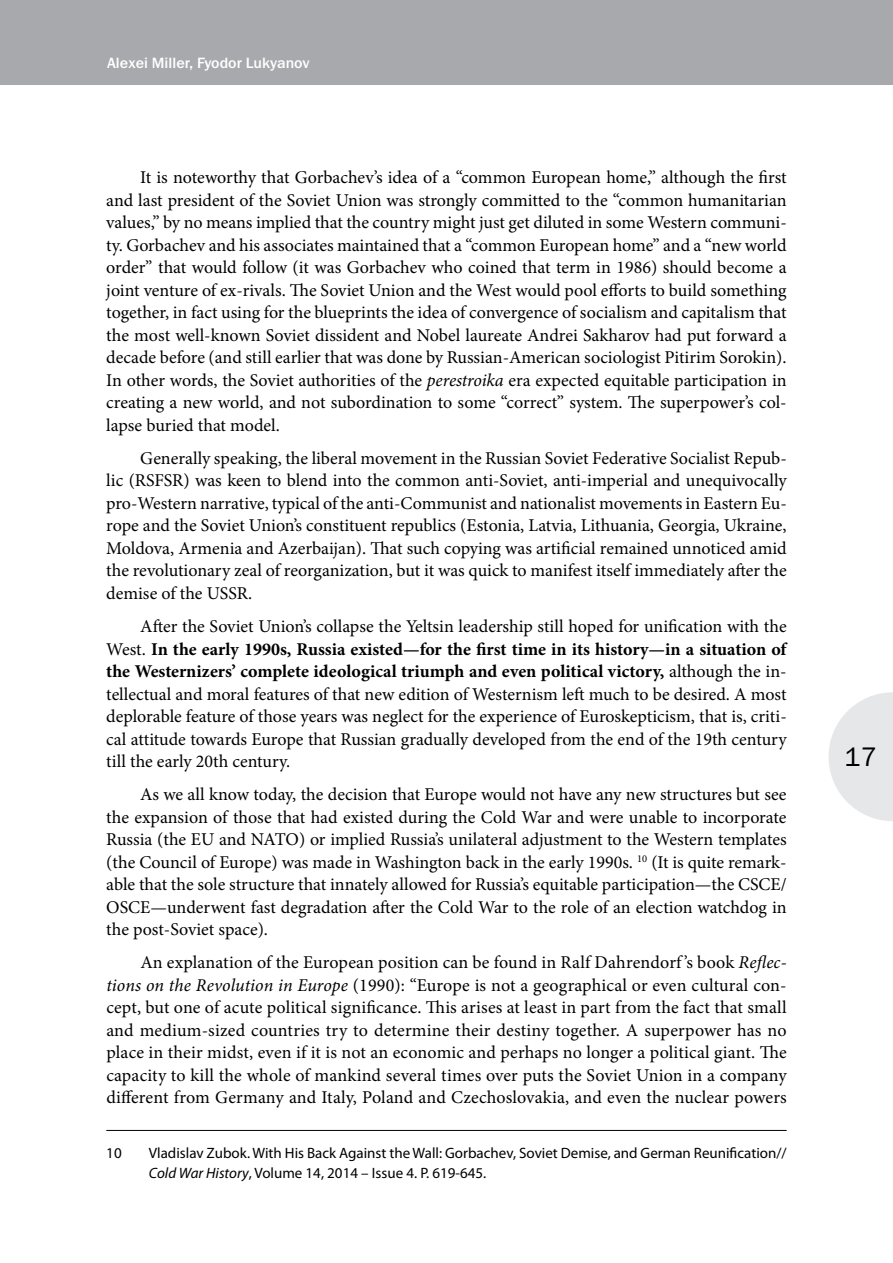
<style>
.page{position:relative;width:893px;height:1263px;background:#fff}
.page>*{position:absolute;margin:0;border:0;box-sizing:border-box;transform-origin:0 0}
.t1{font:27px "Franklin Gothic Book ITC";color:#000}
.t2{font:18px/22.5px "Minion Pro";color:#000;text-align:justify}
.t3{font:15px/19.5px "Myriad Pro";color:#000}
.t4{font:15px "Franklin Gothic Medium ITC";letter-spacing:.005em;color:#fff}
.s1{font-style:italic}
.s2{font-weight:700}
</style>
<div class="page">
<div style="left:0;top:0;width:893px;height:85px;background:#a7a9ac"></div>
<svg style="left:828px;top:692px;width:65px;height:129px"></svg>
<hr style="left:106px;top:1130px;width:681px;height:1px;background:#000">
<p class="t4" style="left:107px;top:54px;width:204px">Alexei Miller, Fyodor Lukyanov</p>
<p class="t2" style="left:106px;top:166px;width:682px;text-indent:34px">It is noteworthy that Gorbachev’s idea of a “common European home,” although the first and last president of the Soviet Union was strongly committed to the “common humanitarian values,” by no means implied that the country might just get diluted in some Western communi&shy;ty. Gorbachev and his associates maintained that a “common European home” and a “new world order” that would follow (it was Gorbachev who coined that term in 1986) should become a joint venture of ex-rivals. The Soviet Union and the West would pool efforts to build something together, in fact using for the blueprints the idea of convergence of socialism and capitalism that the most well-known Soviet dissident and Nobel laureate Andrei Sakharov had put forward a decade before (and still earlier that was done by Russian-American sociologist Pitirim Sorokin).<br>In other words, the Soviet authorities of the <span class="s1">perestroika</span> era expected equitable participation in creating a new world, and not subordination to some “correct” system. The superpower’s col&shy;lapse buried that model.</p>
<p class="t2" style="left:106px;top:447px;width:682px;text-indent:34px">Generally speaking, the liberal movement in the Russian Soviet Federative Socialist Repub&shy;lic (RSFSR) was keen to blend into the common anti-Soviet, anti-imperial and unequivocally pro-Western narrative, typical of the anti-Communist and nationalist movements in Eastern Eu&shy;rope and the Soviet Union’s constituent republics (Estonia, Latvia, Lithuania, Georgia, Ukraine, Moldova, Armenia and Azerbaijan). That such copying was artificial remained unnoticed amid the revolutionary zeal of reorganization, but it was quick to manifest itself immediately after the demise of the USSR.</p>
<p class="t2" style="left:106px;top:615px;width:682px;text-indent:34px">After the Soviet Union’s collapse the Yeltsin leadership still hoped for unification with the West. <span class="s2">In the early 1990s, Russia existed—for the first time in its history—in a situation of the Westernizers’ complete ideological triumph and even political victory,</span> although the in&shy;tellectual and moral features of that new edition of Westernism left much to be desired. A most deplorable feature of those years was neglect for the experience of Euroskepticism, that is, criti&shy;cal attitude towards Europe that Russian gradually developed from the end of the 19th century till the early 20th century.</p>
<p class="t2" style="left:106px;top:783px;width:682px;text-indent:34px">As we all know today, the decision that Europe would not have any new structures but see the expansion of those that had existed during the Cold War and were unable to incorporate Russia (the EU and NATO) or implied Russia’s unilateral adjustment to the Western templates (the Council of Europe) was made in Washington back in the early 1990s. <sup>10</sup> (It is quite remark&shy;able that the sole structure that innately allowed for Russia’s equitable participation—the CSCE/ OSCE—underwent fast degradation after the Cold War to the role of an election watchdog in the post-Soviet space).</p>
<p class="t2" style="left:106px;top:951px;width:682px;text-indent:34px">An explanation of the European position can be found in Ralf Dahrendorf ’s book <span class="s1">Reflec&shy;tions on the Revolution in Europe</span> (1990): “Europe is not a geographical or even cultural con&shy;cept, but one of acute political significance. This arises at least in part from the fact that small and medium-sized countries try to determine their destiny together. A superpower has no place in their midst, even if it is not an economic and perhaps no longer a political giant. The capacity to kill the whole of mankind several times over puts the Soviet Union in a company different from Germany and Italy, Poland and Czechoslovakia, and even the nuclear powers</p>
<p class="t3" style="left:106px;top:1143px;width:17px">10</p>
<p class="t3" style="left:149px;top:1143px;width:639px">Vladislav Zubok. With His Back Against the Wall: Gorbachev, Soviet Demise, and German Reunification//<br><span class="s1">Cold War History</span>, Volume 14, 2014 – Issue 4. P. 619-645.</p>
<h1 class="t1" style="left:844px;top:739px;width:34px">17</h1>
</div>
